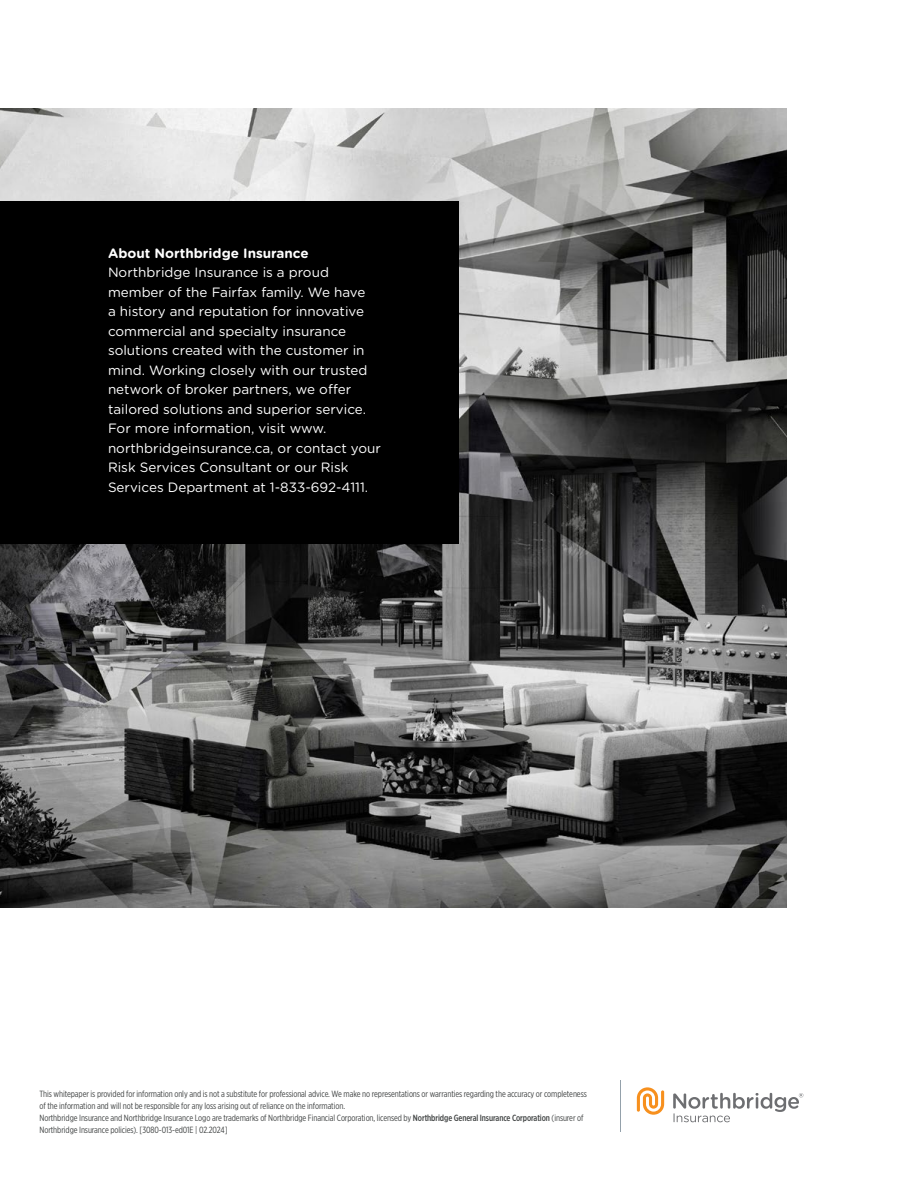
<style>
.page{position:relative;width:918px;height:1188px;background:#fff}
.page>*{position:absolute;margin:0;border:0;box-sizing:border-box;transform-origin:0 0}
.Body_Copy{font:13.5px/19.5px "Gotham Rounded";color:#fff}
.Body_Copy-2{font:700 13.5px "Gotham Rounded";color:#fff}
.Footnote{font:9px/12px "Gotham X Narrow";letter-spacing:-.01em;color:#424545}
.s1{font-weight:500}
</style>
<div class="page">
<img style="left:0;top:108px;width:787px;height:800px">
<div style="left:0;top:201px;width:459px;height:343px;background:#000"></div>
<svg style="left:637px;top:1087px;width:27px;height:28px"></svg>
<svg style="left:673px;top:1093px;width:130px;height:29px"></svg>
<hr style="left:620px;top:1080px;width:1px;height:51px;background:#94a1ab">
<p class="Body_Copy-2" style="left:108px;top:243px;width:202px">About Northbridge Insurance</p>
<p class="Body_Copy" style="left:108px;top:262px;width:274px">Northbridge Insurance is a proud member of the Fairfax family. We have<br>a history and reputation for innovative commercial and specialty insurance solutions created with the customer in mind. Working closely with our trusted network of broker partners, we offer tailored solutions and superior service.<br>For more information, visit www. northbridgeinsurance.ca, or contact your Risk Services Consultant or our Risk Services Department at 1-833-692-4111.</p>
<p class="Footnote" style="left:39px;top:1088px;width:549px">This whitepaper is provided for information only and is not a substitute for professional advice. We make no representations or warranties regarding the accuracy or completeness of the information and will not be responsible for any loss arising out of reliance on the information.</p>
<p class="Footnote" style="left:39px;top:1112px;width:546px">Northbridge Insurance and Northbridge Insurance Logo are trademarks of Northbridge Financial Corporation, licensed by <span class="s1">Northbridge General Insurance Corporation</span> (insurer of<br>Northbridge Insurance policies). [3080-013-ed01E | 02.2024]</p>
</div>
